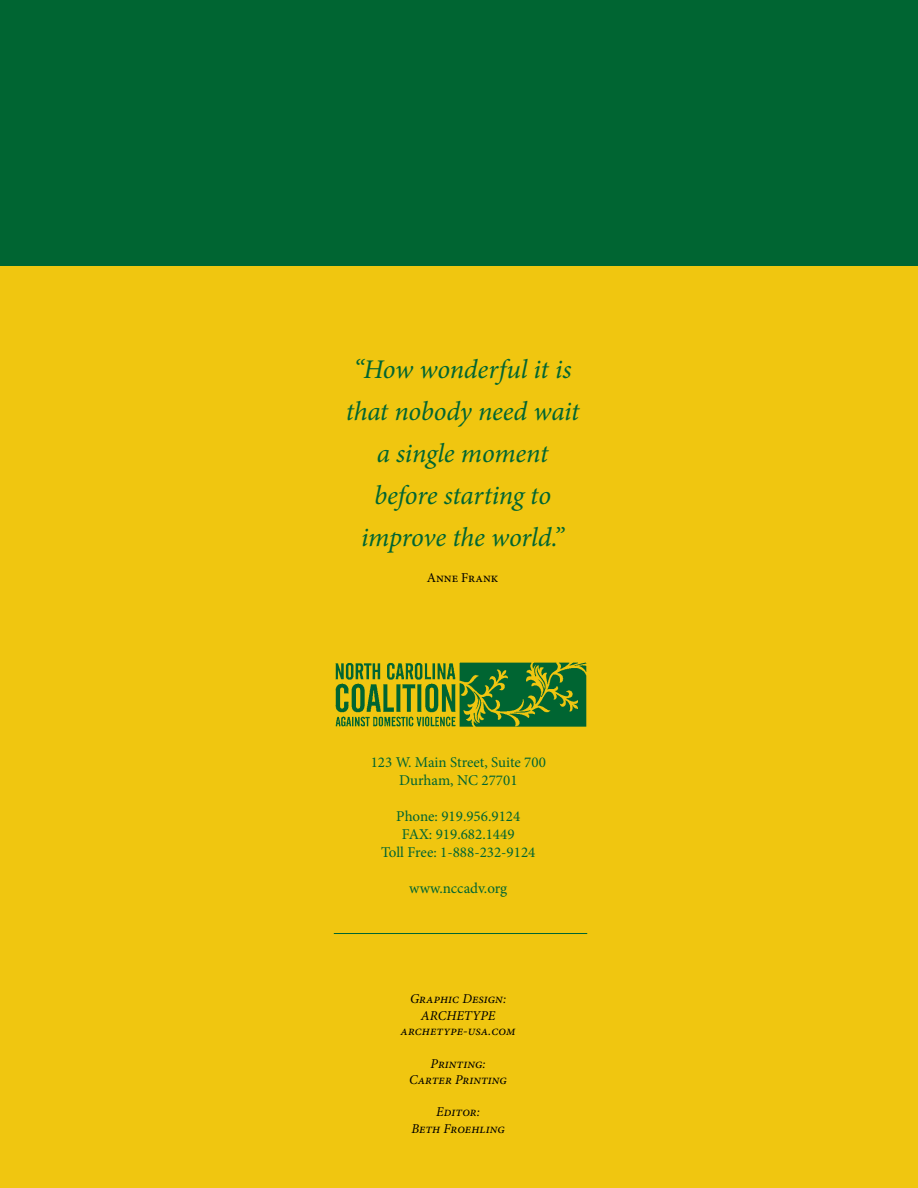
<style>
.page{position:relative;width:918px;height:1188px;background:#fff}
.page>*{position:absolute;margin:0;border:0;box-sizing:border-box;transform-origin:0 0}
.t1{font:italic 27px/42px "Minion Pro";letter-spacing:-.005em;color:#006532;text-align:center}
.t2{font:15px/18px "Minion Pro";color:#006532;text-align:center}
.t3{font:italic 13.5px/16.2px "Minion Pro";color:#000;text-align:center}
.t4{font:13.5px "Minion Pro";color:#000}
</style>
<div class="page">
<div style="left:0;top:244px;width:918px;height:944px;background:#f0c610"></div>
<div style="left:0;top:0;width:918px;height:266px;background:#006532"></div>
<img style="left:335px;top:662px;width:252px;height:65px">
<hr style="left:334px;top:933px;width:253px;height:1px;background:#006532">
<h1 class="t1" style="left:346px;top:348px;width:236px">“How wonderful it is that nobody need wait a single moment before starting to improve the world.”</h1>
<p class="t4" style="left:427px;top:569px;width:73px">Anne Frank</p>
<p class="t2" style="left:371px;top:754px;width:177px">123 W. Main Street, Suite 700<br>Durham, NC 27701</p>
<p class="t2" style="left:381px;top:808px;width:156px">Phone: 919.956.9124<br>FAX: 919.682.1449<br>Toll Free: 1-888-232-9124</p>
<p class="t2" style="left:409px;top:880px;width:99px">www.nccadv.org</p>
<p class="t3" style="left:410px;top:990px;width:98px;line-height:17px">Graphic Design:<br>ARCHETYPE</p>
<p class="t3" style="left:401px;top:1023px;width:117px">archetype-usa.com</p>
<p class="t3" style="left:409px;top:1055px;width:99px">Printing:<br>Carter Printing</p>
<p class="t3" style="left:411px;top:1104px;width:95px">Editor:<br>Beth Froehling</p>
</div>
